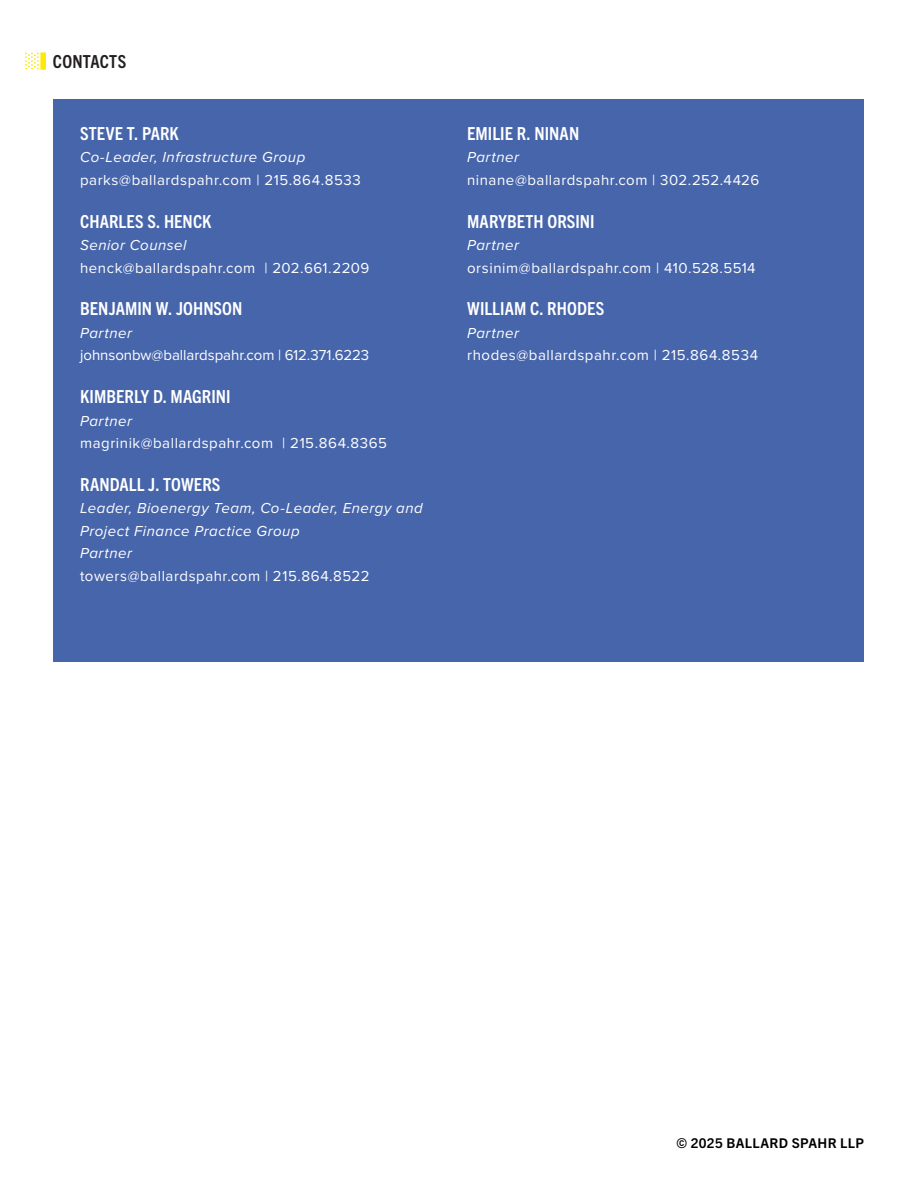
<style>
.page{position:relative;width:918px;height:1188px;background:#fff}
.page>*{position:absolute;margin:0;border:0;box-sizing:border-box;transform-origin:0 0}
.t1{font:54px "Ballard Dot Graphic";color:#ffe901}
.CONTACTS__COLUMN{font:700 condensed 18px "Trade Gothic Next LT Pro";letter-spacing:.005em;color:#fff}
.t2{font:700 condensed 18px "Trade Gothic Next LT Pro";letter-spacing:.015em;color:#231f20}
.CONTACTS__COLUMN-2{font:15px/22.5px "Proxima Nova";letter-spacing:.035em;color:#fff}
.CONTACTS__COLUMN-3{font:italic 15px/22.5px "Proxima Nova";letter-spacing:.035em;color:#fff}
.CONTACTS__COLUMN-4{font:15px/22.5px "Proxima Nova";letter-spacing:-.005em;color:#fff}
.t3{font:700 13.5px "Trade Gothic Next LT Pro";letter-spacing:.025em;color:#000}
.s1{font-style:italic}
.s2{font-style:normal}
</style>
<div class="page">
<div style="left:53px;top:99px;width:810px;height:563px;background:#4765aa"></div>
<p class="t1" style="left:22px;top:27px;width:28px">•</p>
<p class="t2" style="left:53px;top:49px;width:75px">CONTACTS</p>
<p class="CONTACTS__COLUMN" style="left:80px;top:121px;width:100px">STEVE T. PARK</p>
<p class="CONTACTS__COLUMN-2" style="left:80px;top:146px;width:282px"><span class="s1">Co-Leader, Infrastructure Group </span>parks@ballardspahr.com | 215.864.8533</p>
<p class="CONTACTS__COLUMN" style="left:80px;top:209px;width:133px">CHARLES S. HENCK</p>
<p class="CONTACTS__COLUMN-2" style="left:80px;top:233px;width:291px"><span class="s1">Senior Counsel<br></span>henck@ballardspahr.com | 202.661.2209</p>
<p class="CONTACTS__COLUMN" style="left:80px;top:297px;width:164px">BENJAMIN W. JOHNSON</p>
<p class="CONTACTS__COLUMN-4" style="left:80px;top:321px;width:291px"><span class="s1">Partner<br></span>johnsonbw@ballardspahr.com | 612.371.6223</p>
<p class="CONTACTS__COLUMN" style="left:80px;top:384px;width:152px">KIMBERLY D. MAGRINI</p>
<p class="CONTACTS__COLUMN-2" style="left:80px;top:409px;width:308px"><span class="s1">Partner<br></span>magrinik@ballardspahr.com | 215.864.8365</p>
<p class="CONTACTS__COLUMN" style="left:80px;top:472px;width:142px">RANDALL J. TOWERS</p>
<p class="CONTACTS__COLUMN-3" style="left:80px;top:497px;width:344px">Leader, Bioenergy Team, Co-Leader, Energy and<br>Project Finance Practice Group<br>Partner<br><span class="s2">towers@ballardspahr.com | 215.864.8522</span></p>
<p class="CONTACTS__COLUMN" style="left:467px;top:121px;width:114px">EMILIE R. NINAN</p>
<p class="CONTACTS__COLUMN-2" style="left:467px;top:146px;width:294px"><span class="s1">Partner<br></span>ninane@ballardspahr.com | 302.252.4426</p>
<p class="CONTACTS__COLUMN" style="left:467px;top:209px;width:129px">MARYBETH ORSINI</p>
<p class="CONTACTS__COLUMN-2" style="left:467px;top:233px;width:290px"><span class="s1">Partner<br></span>orsinim@ballardspahr.com | 410.528.5514</p>
<p class="CONTACTS__COLUMN" style="left:467px;top:297px;width:139px">WILLIAM C. RHODES</p>
<p class="CONTACTS__COLUMN-2" style="left:467px;top:321px;width:292px"><span class="s1">Partner<br></span>rhodes@ballardspahr.com | 215.864.8534</p>
<p class="t3" style="left:676px;top:1133px;width:189px">© 2025 BALLARD SPAHR LLP</p>
</div>
